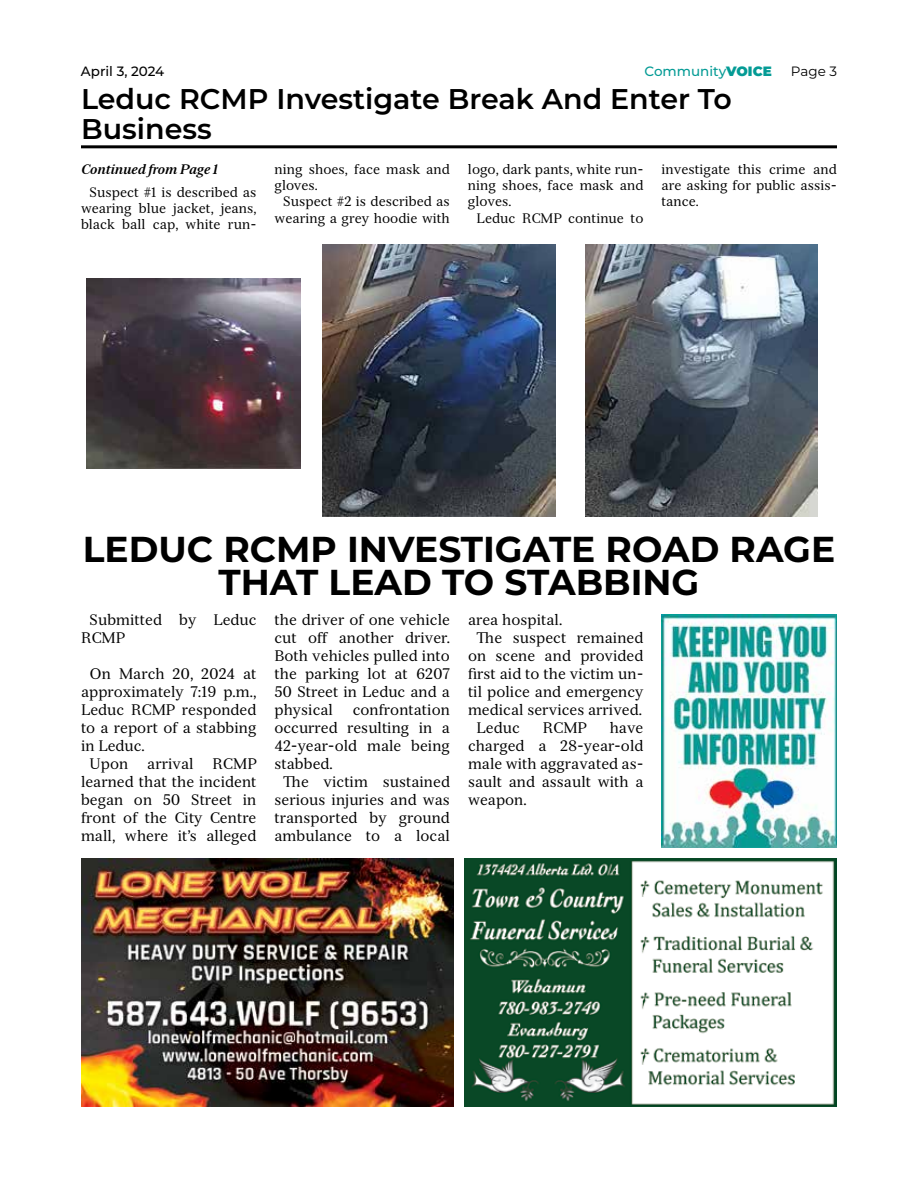
<style>
.page{position:relative;width:918px;height:1188px;background:#fff}
.page>*{position:absolute;margin:0;border:0;box-sizing:border-box;transform-origin:0 0}
.t1{font:700 36px/33px "Montserrat";color:#000;text-align:center}
.t2{font:600 28.5px/30px "Montserrat";color:#000}
.t3{font:15px/18px "Serif 12 Beta";color:#000;text-align:justify}
.t4{font:13.5px/16.2px "Serif 12 Beta";color:#000;text-align:justify}
.t5{font:italic 700 13.5px "Serif 12 Beta";color:#000}
.t6{font:500 13.5px "Montserrat";color:#049b95}
.t7{font:500 13.5px "Montserrat";letter-spacing:-.005em;color:#000}
.t8{font:13.5px "Montserrat";color:#000}
.s1{font-weight:900}
</style>
<div class="page">
<hr style="left:81px;top:145px;width:756px;height:3px;background:#000">
<img style="left:464px;top:859px;width:373px;height:248px">
<img style="left:81px;top:859px;width:373px;height:248px">
<img style="left:585px;top:245px;width:233px;height:272px">
<img style="left:323px;top:245px;width:233px;height:272px">
<img style="left:86px;top:278px;width:215px;height:190px">
<img style="left:662px;top:614px;width:175px;height:234px">
<p class="t7" style="left:81px;top:62px;width:85px">April 3, 2024</p>
<p class="t6" style="left:645px;top:62px;width:129px">Community<span class="s1">VOICE</span></p>
<p class="t8" style="left:791px;top:62px;width:48px">Page 3</p>
<h2 class="t2" style="left:81px;top:82px;width:652px">Leduc RCMP Investigate Break And Enter To<br>Business</h2>
<p class="t5" style="left:81px;top:161px;width:138px">Continued from Page 1</p>
<p class="t4" style="left:81px;top:184px;width:177px;text-indent:9px">Suspect #1 is described as wearing blue jacket, jeans, black ball cap, white run-</p>
<p class="t4" style="left:274px;top:161px;width:177px">ning shoes, face mask and gloves.</p>
<p class="t4" style="left:274px;top:194px;width:177px;text-align:right">Suspect #2 is described as wearing a grey hoodie with</p>
<p class="t4" style="left:468px;top:161px;width:177px">logo, dark pants, white run&shy;ning shoes, face mask and gloves.</p>
<p class="t4" style="left:477px;top:210px;width:168px">Leduc RCMP continue to</p>
<p class="t4" style="left:661px;top:161px;width:177px">investigate this crime and are asking for public assis&shy;tance.</p>
<h1 class="t1" style="left:83px;top:531px;width:754px">LEDUC RCMP INVESTIGATE ROAD RAGE<br>THAT LEAD TO STABBING</h1>
<p class="t3" style="left:81px;top:611px;width:177px;text-indent:9px">Submitted by Leduc<br>RCMP</p>
<p class="t3" style="left:90px;top:665px;width:168px">On March 20, 2024 at</p>
<p class="t3" style="left:81px;top:683px;width:177px">approximately 7:19 p.m.,</p>
<p class="t3" style="left:81px;top:701px;width:177px">Leduc RCMP responded</p>
<p class="t3" style="left:81px;top:719px;width:177px">to a report of a stabbing</p>
<p class="t3" style="left:81px;top:737px;width:65px">in Leduc.</p>
<p class="t3" style="left:90px;top:755px;width:40px">Upon</p>
<p class="t3" style="left:147px;top:755px;width:48px">arrival</p>
<p class="t3" style="left:81px;top:755px;width:178px;text-indent:132px">RCMP learned that the incident began on 50 Street in front of the City Centre mall, where it’s alleged</p>
<p class="t3" style="left:274px;top:611px;width:177px">the driver of one vehicle cut off another driver.<br>Both vehicles pulled into the parking lot at 6207<br>50 Street in Leduc and a physical</p>
<p class="t3" style="left:353px;top:701px;width:99px">confrontation</p>
<p class="t3" style="left:274px;top:719px;width:177px">occurred resulting in a</p>
<p class="t3" style="left:274px;top:737px;width:177px">42-year-old male being</p>
<p class="t3" style="left:274px;top:755px;width:60px">stabbed.</p>
<p class="t3" style="left:283px;top:773px;width:168px">The victim sustained</p>
<p class="t3" style="left:274px;top:791px;width:177px">serious injuries and was</p>
<p class="t3" style="left:274px;top:809px;width:177px">transported by ground</p>
<p class="t3" style="left:274px;top:827px;width:177px">ambulance to a local</p>
<p class="t3" style="left:468px;top:611px;width:96px">area hospital.</p>
<p class="t3" style="left:477px;top:629px;width:168px">The suspect remained</p>
<p class="t3" style="left:468px;top:647px;width:177px">on scene and provided</p>
<p class="t3" style="left:468px;top:665px;width:177px">first aid to the victim un-</p>
<p class="t3" style="left:468px;top:683px;width:177px">til police and emergency</p>
<p class="t3" style="left:468px;top:701px;width:176px">medical services arrived.</p>
<p class="t3" style="left:477px;top:719px;width:45px">Leduc</p>
<p class="t3" style="left:543px;top:719px;width:46px">RCMP</p>
<p class="t3" style="left:468px;top:719px;width:177px;text-indent:142px">have charged a 28-year-old male with aggravated as&shy;sault and assault with a weapon.</p>
</div>
